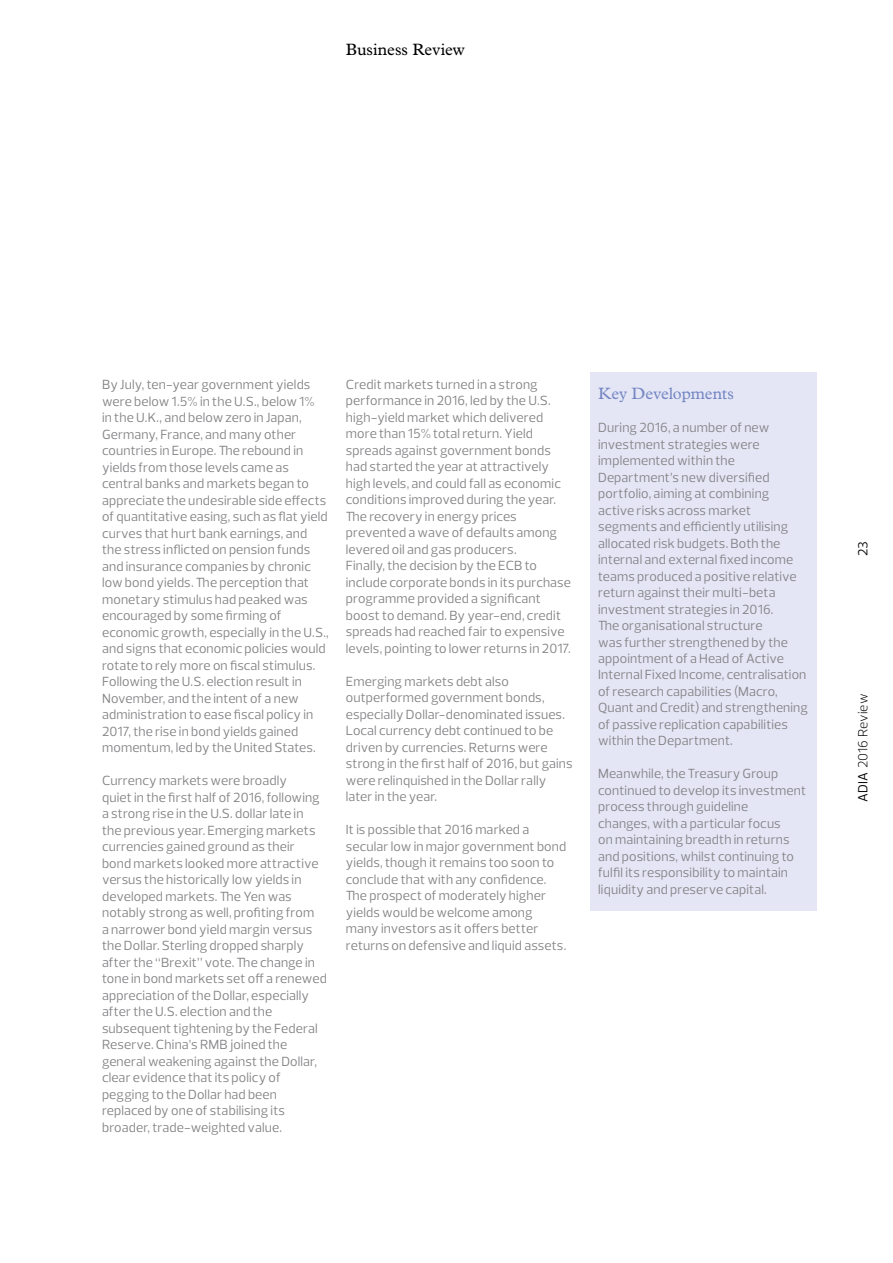
<style>
.page{position:relative;width:893px;height:1263px;background:#fff}
.page>*{position:absolute;margin:0;border:0;box-sizing:border-box;transform-origin:0 0}
.t1{font:16.5px "Plantin";letter-spacing:-.005em;color:#7486c3}
.t2{font:16.5px "Plantin";color:#000}
.t3{font:13.5px/16.5px "Prelo";letter-spacing:.01em;color:#838386}
.t4{font:300 13.5px "Prelo";color:#000}
.t5{font:13.5px "Prelo";color:#000}
.s1{font-weight:400}
</style>
<div class="page">
<div style="left:590px;top:373px;width:226px;height:537px;background:#e4e6f5"></div>
<p class="t2" style="left:346px;top:40px;width:120px">Business Review</p>
<p class="t3" style="left:102px;top:376px;width:228px">By July, ten-year government yields were below 1.5% in the U.S., below 1%<br>in the U.K., and below zero in Japan, Germany, France, and many other countries in Europe. The rebound in yields from those levels came as central banks and markets began to appreciate the undesirable side effects of quantitative easing, such as flat yield curves that hurt bank earnings, and the stress inflicted on pension funds and insurance companies by chronic low bond yields. The perception that monetary stimulus had peaked was encouraged by some firming of economic growth, especially in the U.S., and signs that economic policies would rotate to rely more on fiscal stimulus.<br>Following the U.S. election result in November, and the intent of a new administration to ease fiscal policy in 2017, the rise in bond yields gained momentum, led by the United States.</p>
<p class="t3" style="left:102px;top:772px;width:226px">Currency markets were broadly<br>quiet in the first half of 2016, following a strong rise in the U.S. dollar late in<br>the previous year. Emerging markets currencies gained ground as their bond markets looked more attractive versus the historically low yields in developed markets. The Yen was notably strong as well, profiting from<br>a narrower bond yield margin versus the Dollar. Sterling dropped sharply after the “Brexit” vote. The change in tone in bond markets set off a renewed appreciation of the Dollar, especially after the U.S. election and the subsequent tightening by the Federal Reserve. China’s RMB joined the general weakening against the Dollar, clear evidence that its policy of pegging to the Dollar had been replaced by one of stabilising its broader, trade-weighted value.</p>
<p class="t3" style="left:346px;top:376px;width:227px">Credit markets turned in a strong performance in 2016, led by the U.S. high‑yield market which delivered more than 15% total return. Yield spreads against government bonds had started the year at attractively high levels, and could fall as economic conditions improved during the year.<br>The recovery in energy prices prevented a wave of defaults among levered oil and gas producers.<br>Finally, the decision by the ECB to include corporate bonds in its purchase programme provided a significant boost to demand. By year-end, credit spreads had reached fair to expensive levels, pointing to lower returns in 2017.</p>
<p class="t3" style="left:346px;top:673px;width:228px">Emerging markets debt also outperformed government bonds, especially Dollar-denominated issues.<br>Local currency debt continued to be driven by currencies. Returns were strong in the first half of 2016, but gains were relinquished in the Dollar rally later in the year.</p>
<p class="t3" style="left:346px;top:822px;width:222px">It is possible that 2016 marked a secular low in major government bond yields, though it remains too soon to conclude that with any confidence.<br>The prospect of moderately higher yields would be welcome among many investors as it offers better returns on defensive and liquid assets.</p>
<p class="t1" style="left:598px;top:384px;width:137px">Key Developments</p>
<p class="t3" style="left:598px;top:419px;width:211px">During 2016, a number of new investment strategies were implemented within the<br>Department’s new diversified portfolio, aiming at combining active risks across market segments and efficiently utilising allocated risk budgets. Both the internal and external fixed income teams produced a positive relative return against their multi-beta investment strategies in 2016.<br>The organisational structure<br>was further strengthened by the appointment of a Head of Active<br>Internal Fixed Income, centralisation of research capabilities (Macro,<br>Quant and Credit) and strengthening of passive replication capabilities within the Department.</p>
<p class="t3" style="left:598px;top:766px;width:209px">Meanwhile, the Treasury Group continued to develop its investment process through guideline<br>changes, with a particular focus<br>on maintaining breadth in returns and positions, whilst continuing to fulfil its responsibility to maintain liquidity and preserve capital.</p>
<p class="t5" style="left:854px;top:556px;width:17px;rotate:-90deg">23</p>
<p class="t4" style="left:854px;top:802px;width:110px;rotate:-90deg"><span class="s1">ADIA</span> 2016 Review</p>
</div>
